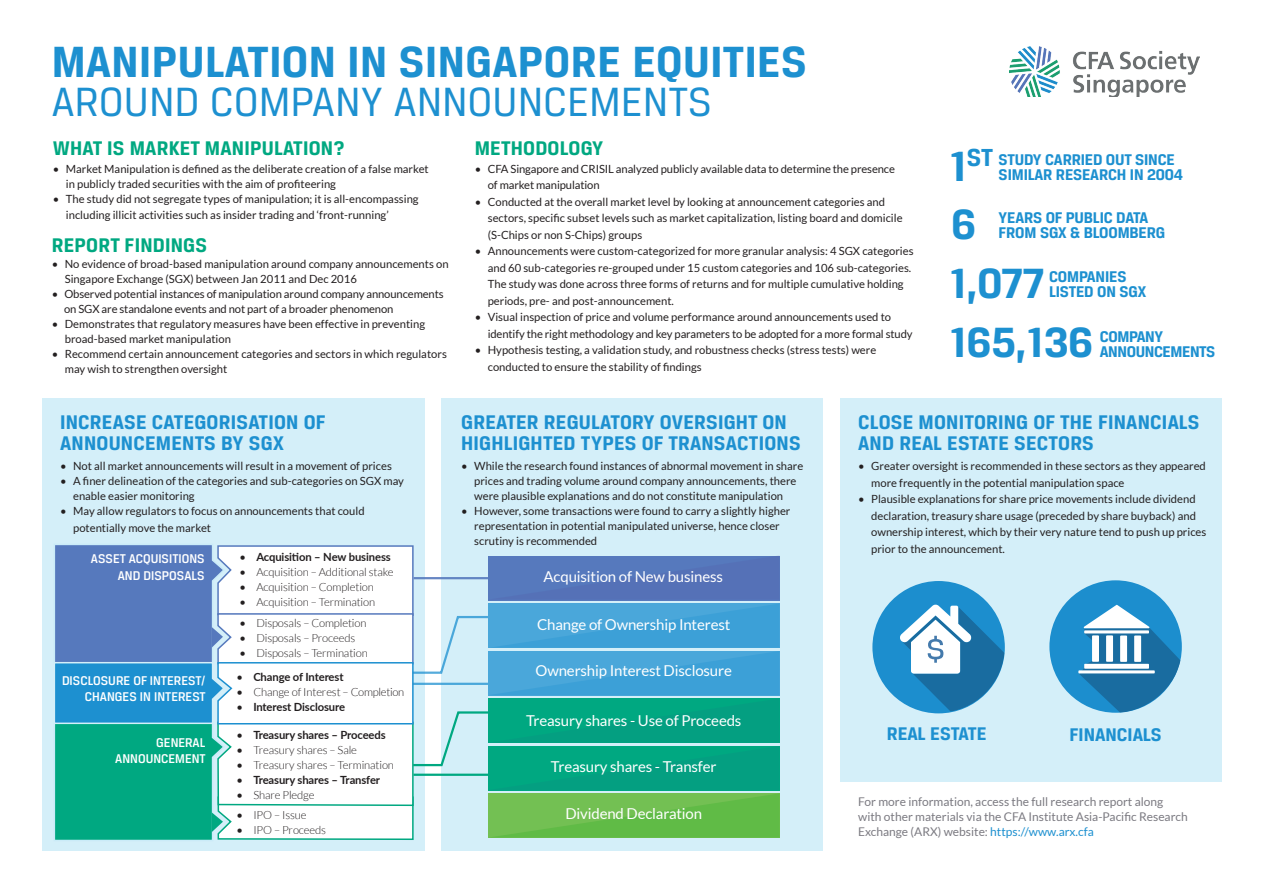
<style>
.page{position:relative;width:1263px;height:893px;background:#fff}
.page>*{position:absolute;margin:0;border:0;box-sizing:border-box;transform-origin:0 0}
.t1{font:700 46.5px "CFA Breuer Text";letter-spacing:.01em;color:#1d90d0}
.t2{font:700 45px "CFA Breuer Text";color:#1d90d0}
.t3{font:43.5px "CFA Breuer Text";letter-spacing:.01em;color:#1d90d0}
.t4{font:700 21px/21px "CFA Breuer Text";letter-spacing:.01em;color:#1d90d0}
.t5{font:700 21px "CFA Breuer Text";letter-spacing:.01em;color:#00a881}
.t6{font:700 19.5px "CFA Breuer Text";color:#1d90d0}
.t7{font:700 16.5px/15px "CFA Breuer Text";letter-spacing:-.01em;color:#1d90d0}
.t8{font:15px "Lato";letter-spacing:-.01em;color:#fff}
.t9{font:500 13.5px/16.5px "CFA Breuer Text";color:#fff;text-align:right}
.t10{font:12px/15px "Lato";color:#7b7a81}
.t11{font:11.25px/16.5px "Lato";color:#231f20}
.t12{font:300 11.25px "Lato";letter-spacing:-.01em;color:#231f20}
.t13{font:700 11.25px "Lato";letter-spacing:-.01em;color:#231f20}
.s1{font-weight:400}
.s2{font-size:45px}
.s3{font-size:26.25px}
.s4{color:#1d90d0}
</style>
<div class="page">
<div style="left:43px;top:398px;width:382px;height:452px;background:#d4eff9"></div>
<div style="left:442px;top:398px;width:381px;height:452px;background:#d4eff9"></div>
<div style="left:840px;top:398px;width:381px;height:383px;background:#d4eff9"></div>
<div style="left:1049px;top:580px;width:133px;height:133px;background:#1c8ece;border-radius:50%"></div>
<svg style="left:1079px;top:605px;width:101px;height:108px"></svg>
<div style="left:1092px;top:635px;width:7px;height:27px;background:#fff"></div>
<div style="left:1084px;top:664px;width:65px;height:5px;background:#fff"></div>
<hr style="left:1084px;top:630px;width:65px;height:3px;background:#fff">
<hr style="left:1078px;top:670px;width:77px;height:3px;background:#fff">
<div style="left:1106px;top:635px;width:7px;height:27px;background:#fff"></div>
<div style="left:1120px;top:635px;width:7px;height:27px;background:#fff"></div>
<div style="left:1134px;top:635px;width:7px;height:27px;background:#fff"></div>
<div style="left:872px;top:581px;width:133px;height:132px;background:#1c8ece;border-radius:50%"></div>
<svg style="left:899px;top:604px;width:105px;height:108px"></svg>
<svg style="left:55px;top:543px;width:725px;height:299px;background:#7ec0c7"></svg>
<img style="left:1009px;top:47px;width:190px;height:50px">
<h1 class="t1" style="left:52px;top:36px;width:757px">MANIPULATION IN SINGAPORE EQUITIES</h1>
<h3 class="t3" style="left:52px;top:78px;width:661px">AROUND COMPANY ANNOUNCEMENTS</h3>
<h3 class="t5" style="left:53px;top:136px;width:293px">WHAT IS MARKET MANIPULATION?</h3>
<p class="t11" style="left:66px;top:161px;width:364px;line-height:15px;text-indent:-13px">• Market Manipulation is defined as the deliberate creation of a false market in publicly traded securities with the aim of profiteering</p>
<p class="t11" style="left:66px;top:190px;width:354px;text-indent:-13px">• The study did not segregate types of manipulation; it is all-encompassing including illicit activities such as insider trading and ‘front-running’</p>
<h3 class="t5" style="left:52px;top:233px;width:157px">REPORT FINDINGS</h3>
<p class="t11" style="left:65px;top:257px;width:385px;line-height:15px;text-indent:-13px">• No evidence of broad-based manipulation around company announcements on<br>Singapore Exchange (SGX) between Jan 2011 and Dec 2016</p>
<p class="t11" style="left:64px;top:287px;width:381px;line-height:15px;text-indent:-12px">• Observed potential instances of manipulation around company announcements on SGX are standalone events and not part of a broader phenomenon</p>
<p class="t11" style="left:65px;top:317px;width:362px;line-height:15px;text-indent:-13px">• Demonstrates that regulatory measures have been effective in preventing broad-based market manipulation</p>
<p class="t11" style="left:65px;top:347px;width:384px;line-height:15px;text-indent:-13px">• Recommend certain announcement categories and sectors in which regulators may wish to strengthen oversight</p>
<h3 class="t4" style="left:60px;top:411px;width:267px">INCREASE CATEGORISATION OF<br>ANNOUNCEMENTS BY SGX</h3>
<p class="t11" style="left:60px;top:458px;width:333px">• Not all market announcements will result in a movement of prices</p>
<p class="t11" style="left:73px;top:473px;width:332px;line-height:15px;text-indent:-13px">• A finer delineation of the categories and sub-categories on SGX may enable easier monitoring</p>
<p class="t11" style="left:73px;top:503px;width:293px;text-indent:-13px">• May allow regulators to focus on announcements that could potentially move the market</p>
<p class="t9" style="left:91px;top:550px;width:115px">ASSET ACQUISITIONS<br>AND DISPOSALS</p>
<p class="t9" style="left:62px;top:672px;width:145px">DISCLOSURE OF INTEREST/<br>CHANGES IN INTEREST</p>
<p class="t9" style="left:115px;top:734px;width:92px">GENERAL<br>ANNOUNCEMENT</p>
<p class="t13" style="left:240px;top:549px;width:153px"><span class="s1">•</span> Acquisition – New business</p>
<p class="t12" style="left:240px;top:566px;width:156px"><span class="s1">•</span> Acquisition – Additional stake</p>
<p class="t12" style="left:240px;top:581px;width:136px"><span class="s1">•</span> Acquisition – Completion</p>
<p class="t12" style="left:240px;top:596px;width:137px"><span class="s1">•</span> Acquisition – Termination</p>
<p class="t12" style="left:240px;top:617px;width:129px"><span class="s1">•</span> Disposals – Completion</p>
<p class="t12" style="left:240px;top:632px;width:117px"><span class="s1">•</span> Disposals – Proceeds</p>
<p class="t12" style="left:240px;top:647px;width:130px"><span class="s1">•</span> Disposals – Termination</p>
<p class="t13" style="left:237px;top:669px;width:108px"><span class="s1">•</span> Change of Interest</p>
<p class="t12" style="left:237px;top:686px;width:169px"><span class="s1">•</span> Change of Interest – Completion</p>
<p class="t13" style="left:237px;top:699px;width:110px"><span class="s1">•</span> Interest Disclosure</p>
<p class="t13" style="left:237px;top:726px;width:151px"><span class="s1">•</span> Treasury shares – Proceeds</p>
<p class="t12" style="left:237px;top:744px;width:122px"><span class="s1">•</span> Treasury shares – Sale</p>
<p class="t12" style="left:237px;top:759px;width:159px"><span class="s1">•</span> Treasury shares – Termination</p>
<p class="t13" style="left:237px;top:771px;width:145px"><span class="s1">•</span> Treasury shares – Transfer</p>
<p class="t12" style="left:237px;top:789px;width:79px"><span class="s1">•</span> Share Pledge</p>
<p class="t12" style="left:237px;top:808px;width:71px"><span class="s1">•</span> IPO – Issue</p>
<p class="t12" style="left:237px;top:823px;width:91px"><span class="s1">•</span> IPO – Proceeds</p>
<h3 class="t5" style="left:475px;top:136px;width:130px">METHODOLOGY</h3>
<p class="t11" style="left:488px;top:160px;width:409px;text-indent:-13px">• CFA Singapore and CRISIL analyzed publicly available data to determine the presence of market manipulation</p>
<p class="t11" style="left:488px;top:193px;width:416px;text-indent:-13px">• Conducted at the overall market level by looking at announcement categories and sectors, specific subset levels such as market capitalization, listing board and domicile (S-Chips or non S-Chips) groups</p>
<p class="t11" style="left:488px;top:243px;width:427px;text-indent:-13px">• Announcements were custom-categorized for more granular analysis: 4 SGX categories and 60 sub-categories re-grouped under 15 custom categories and 106 sub-categories.<br>The study was done across three forms of returns and for multiple cumulative holding periods, pre- and post-announcement.</p>
<p class="t11" style="left:488px;top:309px;width:427px;text-indent:-13px">• Visual inspection of price and volume performance around announcements used to identify the right methodology and key parameters to be adopted for a more formal study</p>
<p class="t11" style="left:488px;top:342px;width:390px;text-indent:-13px">• Hypothesis testing, a validation study, and robustness checks (stress tests) were conducted to ensure the stability of findings</p>
<h3 class="t7" style="left:999px;top:151px;width:186px;text-indent:-49px"><span class="s2">1</span><span class="s3">ST</span> STUDY CARRIED OUT SINCE<br>SIMILAR RESEARCH IN 2004</h3>
<h2 class="t2" style="left:952px;top:199px;width:26px">6</h2>
<h3 class="t7" style="left:999px;top:209px;width:168px">YEARS OF PUBLIC DATA<br>FROM SGX &amp; BLOOMBERG</h3>
<h2 class="t2" style="left:949px;top:258px;width:96px">1,077</h2>
<h3 class="t7" style="left:1049px;top:269px;width:99px">COMPANIES<br>LISTED ON SGX</h3>
<h2 class="t2" style="left:949px;top:317px;width:145px">165,136</h2>
<h3 class="t7" style="left:1100px;top:329px;width:117px">COMPANY<br>ANNOUNCEMENTS</h3>
<h3 class="t4" style="left:461px;top:411px;width:341px">GREATER REGULATORY OVERSIGHT ON<br>HIGHLIGHTED TYPES OF TRANSACTIONS</h3>
<h3 class="t4" style="left:858px;top:411px;width:343px">CLOSE MONITORING OF THE FINANCIALS<br>AND REAL ESTATE SECTORS</h3>
<p class="t11" style="left:871px;top:458px;width:336px;text-indent:-13px">• Greater oversight is recommended in these sectors as they appeared more frequently in the potential manipulation space</p>
<p class="t11" style="left:871px;top:491px;width:337px;text-indent:-13px">• Plausible explanations for share price movements include dividend declaration, treasury share usage (preceded by share buyback) and ownership interest, which by their very nature tend to push up prices prior to the announcement.</p>
<p class="t11" style="left:474px;top:458px;width:331px;line-height:15px;text-indent:-13px">• While the research found instances of abnormal movement in share prices and trading volume around company announcements, there were plausible explanations and do not constitute manipulation</p>
<p class="t11" style="left:474px;top:503px;width:318px;line-height:15px;text-indent:-13px">• However, some transactions were found to carry a slightly higher representation in potential manipulated universe, hence closer scrutiny is recommended</p>
<h3 class="t8" style="left:543px;top:568px;width:181px">Acquisition of New business</h3>
<h3 class="t8" style="left:537px;top:616px;width:195px">Change of Ownership Interest</h3>
<h3 class="t8" style="left:536px;top:662px;width:198px">Ownership Interest Disclosure</h3>
<h3 class="t8" style="left:526px;top:712px;width:217px">Treasury shares - Use of Proceeds</h3>
<h3 class="t8" style="left:551px;top:758px;width:167px">Treasury shares - Transfer</h3>
<h3 class="t8" style="left:565px;top:805px;width:138px">Dividend Declaration</h3>
<h3 class="t6" style="left:887px;top:723px;width:101px">REAL ESTATE</h3>
<h3 class="t6" style="left:1069px;top:724px;width:94px">FINANCIALS</h3>
<p class="t10" style="left:858px;top:794px;width:331px">For more information, access the full research report along with other materials via the CFA Institute Asia-Pacific Research<br>Exchange (ARX) website: <span class="s4">https://www.arx.cfa</span></p>
</div>
